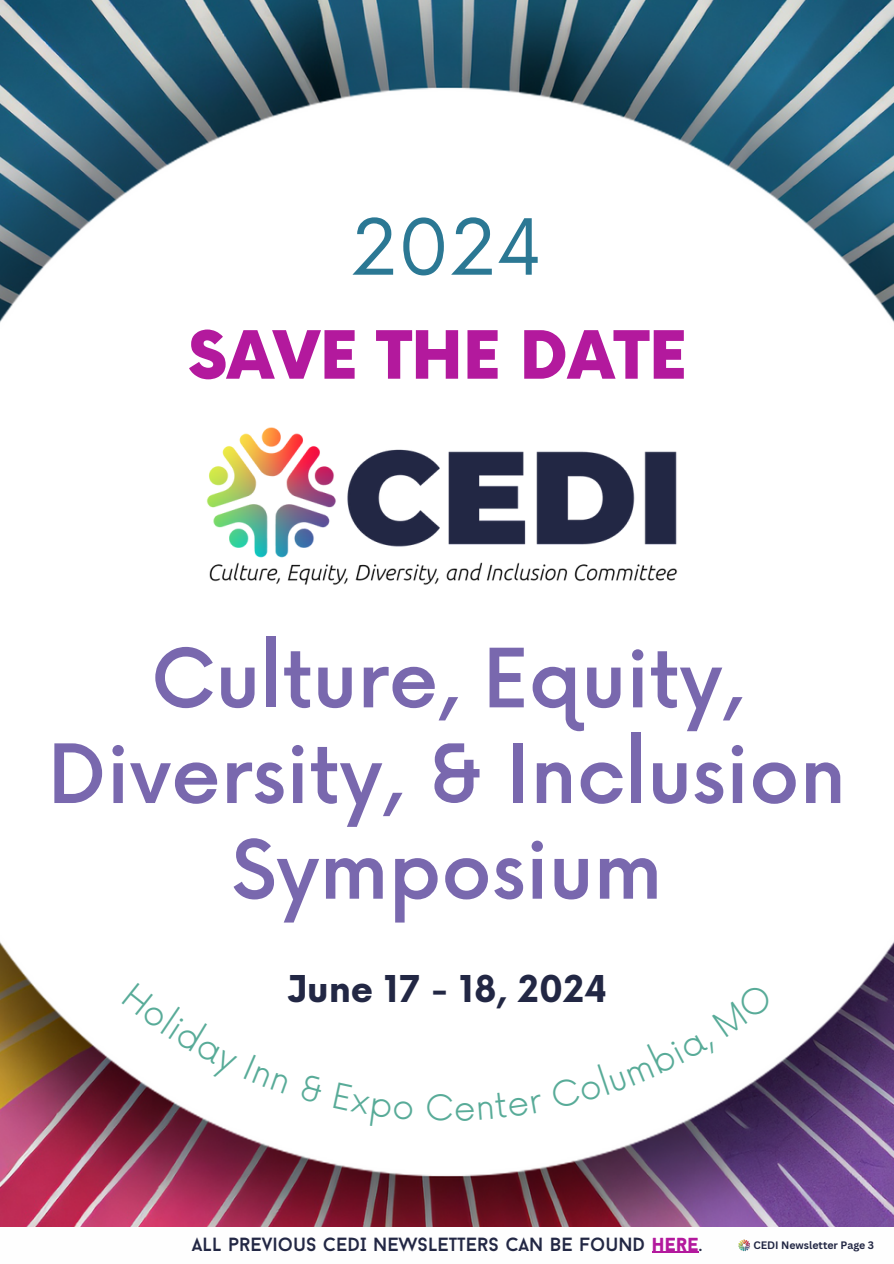
<style>
.page{position:relative;width:894px;height:1264px;background:#fff}
.page>*{position:absolute;margin:0;border:0;box-sizing:border-box;transform-origin:0 0}
.t1{font:500 79.5px/95.7px "Now";color:#7968ae;text-align:center}
.t2{font:75.3px "Now";color:#2b7894}
.t3{font:900 64.65px "Now";color:#b3199d}
.t4{font:700 36px "Now";color:#222744}
.t5{font:19.05px "Baron Neue";color:#222744}
.t6{font:700 10.5px "Canva Sans";color:#222744}
.s1{font-weight:900;color:#b3199d}
</style>
<div class="page">
<img style="left:0;top:0;width:893px;height:1227px">
<img style="left:179px;top:398px;width:535px;height:215px">
<hr style="left:651px;top:1251px;width:47px;height:1px;background:#b3199d">
<svg style="left:738px;top:1239px;width:12px;height:12px"></svg>
<svg style="left:122px;top:982px;width:115px;height:99px"></svg>
<svg style="left:244px;top:1054px;width:45px;height:39px"></svg>
<svg style="left:300px;top:1073px;width:24px;height:30px"></svg>
<svg style="left:333px;top:1082px;width:80px;height:45px"></svg>
<svg style="left:427px;top:1092px;width:116px;height:28px"></svg>
<svg style="left:550px;top:981px;width:223px;height:128px"></svg>
<p class="t2" style="left:351px;top:205px;width:193px">2024</p>
<p class="t3" style="left:188px;top:320px;width:500px">SAVE THE DATE</p>
<p class="t1" style="left:48px;top:635px;width:799px">Culture, Equity,<br>Diversity, &amp; Inclusion<br>Symposium</p>
<p class="t4" style="left:286px;top:969px;width:322px">June 17 - 18, 2024</p>
<p class="t5" style="left:192px;top:1236px;width:511px">ALL PREVIOUS CEDI NEWSLETTERS CAN BE FOUND <span class="s1">HERE</span>.</p>
<p class="t6" style="left:753px;top:1237px;width:122px">CEDI Newsletter Page 3</p>
</div>
